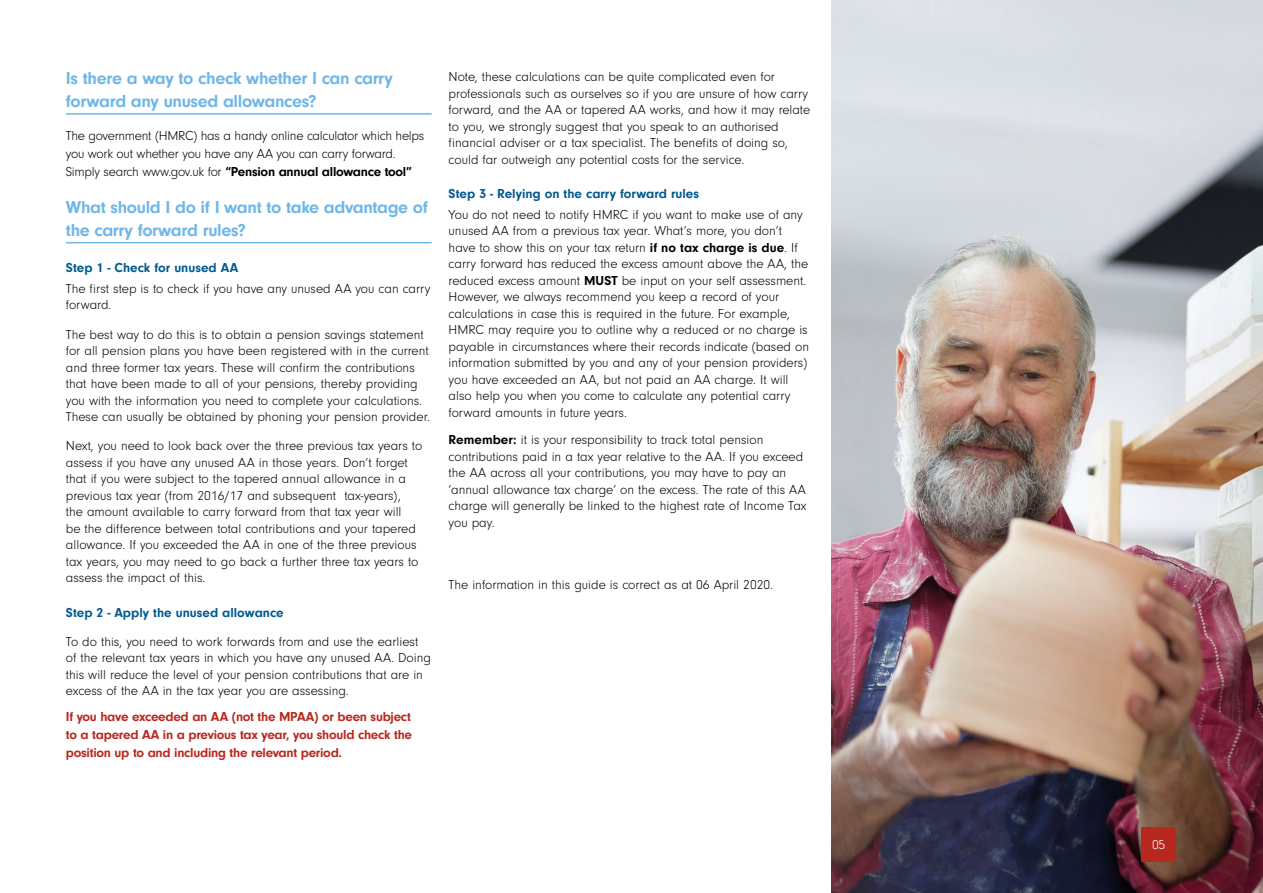
<style>
.page{position:relative;width:1263px;height:893px;background:#fff}
.page>*{position:absolute;margin:0;border:0;box-sizing:border-box;transform-origin:0 0}
.t1{font:700 18px/22.5px "Neuzeit Gro";letter-spacing:-.02em;color:#70b7e6}
.t2{font:300 13.5px/16.5px "Neuzeit Gro";color:#000}
.t3{font:300 13.5px/18px "Neuzeit Gro";letter-spacing:-.02em;color:#000}
.t4{font:700 13.5px/18px "Neuzeit Gro";letter-spacing:-.02em;color:#b8281f;text-align:justify}
.t5{font:700 13.5px "Neuzeit Gro";color:#00598f}
.t6{font:300 13.5px "Neuzeit Gro";color:#fff}
.s1{font-weight:700}
</style>
<div class="page">
<img style="left:831px;top:0;width:432px;height:893px">
<hr style="left:66px;top:113px;width:366px;height:2px;background:#70b7e6">
<hr style="left:66px;top:242px;width:366px;height:1px;background:#70b7e6">
<div style="left:1142px;top:827px;width:34px;height:34px;background:#b8281f"></div>
<h1 class="t1" style="left:66px;top:67px;width:328px">Is there a way to check whether I can carry forward any unused allowances?</h1>
<p class="t3" style="left:66px;top:127px;width:360px">The government (HMRC) has a handy online calculator which helps you work out whether you have any AA you can carry forward.<br>Simply search www.gov.uk for <span class="s1">“Pension annual allowance tool”</span></p>
<h1 class="t1" style="left:66px;top:196px;width:363px">What should I do if I want to take advantage of the carry forward rules?</h1>
<p class="t5" style="left:66px;top:260px;width:174px">Step 1 - Check for unused AA</p>
<p class="t2" style="left:66px;top:280px;width:366px">The first step is to check if you have any unused AA you can carry forward.</p>
<p class="t2" style="left:66px;top:326px;width:366px">The best way to do this is to obtain a pension savings statement for all pension plans you have been registered with in the current and three former tax years. These will confirm the contributions that have been made to all of your pensions, thereby providing you with the information you need to complete your calculations.<br>These can usually be obtained by phoning your pension provider.</p>
<p class="t2" style="left:66px;top:438px;width:358px">Next, you need to look back over the three previous tax years to assess if you have any unused AA in those years. Don’t forget that if you were subject to the tapered annual allowance in a previous tax year (from 2016/17 and subsequent tax-years),<br>the amount available to carry forward from that tax year will<br>be the difference between total contributions and your tapered allowance. If you exceeded the AA in one of the three previous tax years, you may need to go back a further three tax years to assess the impact of this.</p>
<p class="t5" style="left:66px;top:605px;width:219px">Step 2 - Apply the unused allowance</p>
<p class="t2" style="left:66px;top:634px;width:367px">To do this, you need to work forwards from and use the earliest of the relevant tax years in which you have any unused AA. Doing this will reduce the level of your pension contributions that are in excess of the AA in the tax year you are assessing.</p>
<p class="t4" style="left:66px;top:707px;width:348px">If you have exceeded an AA (not the MPAA) or been subject to a tapered AA in a previous tax year, you should check the position up to and including the relevant period.</p>
<p class="t2" style="left:449px;top:69px;width:363px">Note, these calculations can be quite complicated even for professionals such as ourselves so if you are unsure of how carry forward, and the AA or tapered AA works, and how it may relate to you, we strongly suggest that you speak to an authorised financial adviser or a tax specialist. The benefits of doing so, could far outweigh any potential costs for the service.</p>
<p class="t5" style="left:449px;top:186px;width:252px">Step 3 - Relying on the carry forward rules</p>
<p class="t2" style="left:449px;top:207px;width:362px">You do not need to notify HMRC if you want to make use of any unused AA from a previous tax year. What’s more, you don’t have to show this on your tax return <span class="s1">if no tax charge is due</span>. If carry forward has reduced the excess amount above the AA, the reduced excess amount <span class="s1">MUST</span> be input on your self assessment.<br>However, we always recommend you keep a record of your calculations in case this is required in the future. For example, HMRC may require you to outline why a reduced or no charge is payable in circumstances where their records indicate (based on information submitted by you and any of your pension providers) you have exceeded an AA, but not paid an AA charge. It will also help you when you come to calculate any potential carry forward amounts in future years.</p>
<p class="t2" style="left:449px;top:432px;width:359px"><span class="s1">Remember:</span> it is your responsibility to track total pension contributions paid in a tax year relative to the AA. If you exceed the AA across all your contributions, you may have to pay an ‘annual allowance tax charge’ on the excess. The rate of this AA charge will generally be linked to the highest rate of Income Tax you pay.</p>
<p class="t2" style="left:449px;top:577px;width:326px">The information in this guide is correct as at 06 April 2020.</p>
<p class="t6" style="left:1152px;top:837px;width:15px">05</p>
</div>
